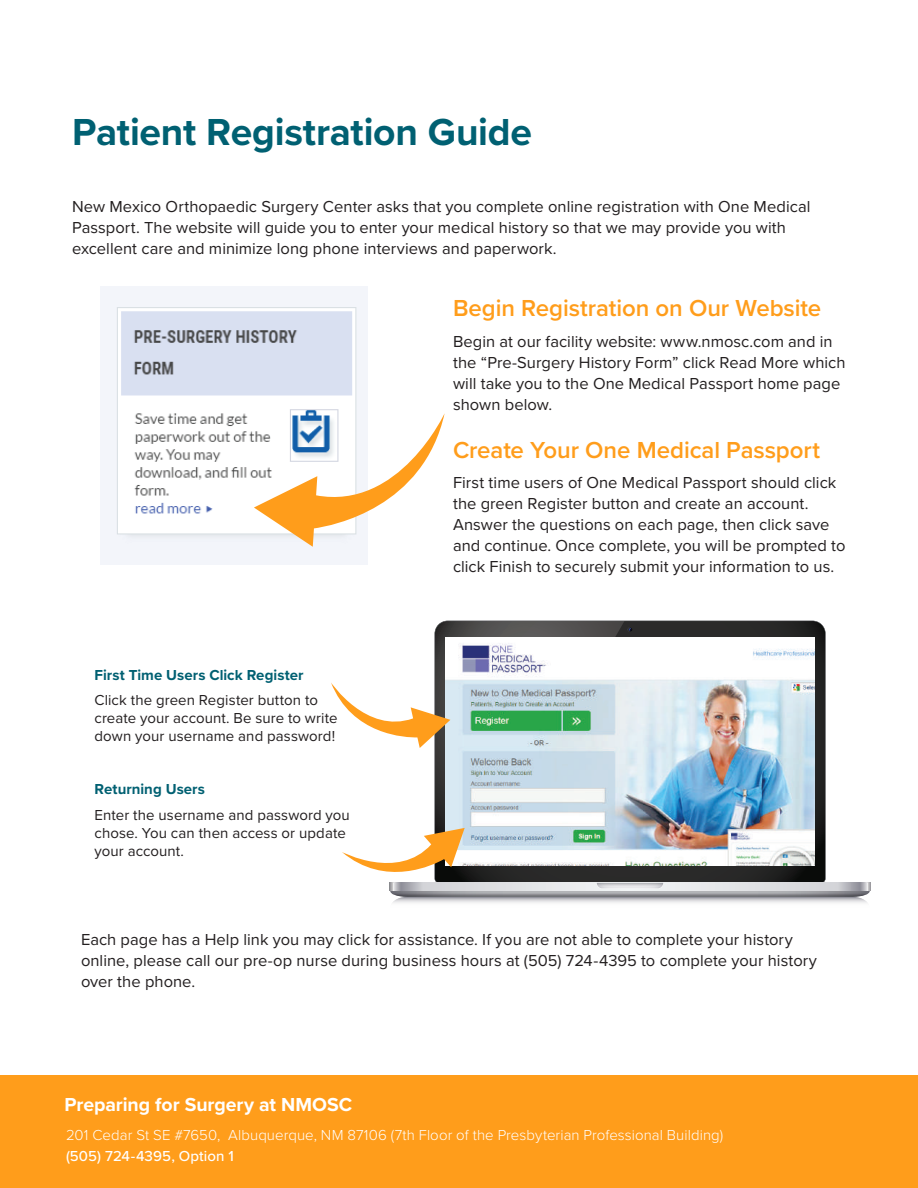
<style>
.page{position:relative;width:918px;height:1188px;background:#fff}
.page>*{position:absolute;margin:0;border:0;box-sizing:border-box;transform-origin:0 0}
.t1{font:700 39px "Proxima Nova";letter-spacing:-.005em;color:#006072}
.t2{font:600 24px "Proxima Nova";letter-spacing:-.005em;color:#ff9d1b}
.t3{font:700 19.5px "Proxima Nova";letter-spacing:-.005em;color:#fff}
.t4{font:16.5px/21px "Proxima Nova";letter-spacing:.005em;color:#231f20}
.t5{font:15px/18px "Proxima Nova";letter-spacing:.005em;color:#231f20}
.t6{font:300 15px "Proxima Nova";letter-spacing:.005em;color:#fff}
.t7{font:700 15px "Proxima Nova";letter-spacing:.005em;color:#006072}
.t8{font:500 15px "Proxima Nova";letter-spacing:.005em;color:#fff}
</style>
<div class="page">
<img style="left:100px;top:286px;width:267px;height:279px">
<svg style="left:254px;top:413px;width:191px;height:134px"></svg>
<svg style="left:624px;top:621px;width:202px;height:207px;fill:#292929"></svg>
<svg style="left:628px;top:627px;width:5px;height:5px"></svg>
<svg style="left:435px;top:621px;width:189px;height:207px"></svg>
<img style="left:446px;top:638px;width:368px;height:190px">
<svg style="left:331px;top:682px;width:119px;height:66px"></svg>
<svg style="left:342px;top:828px;width:528px;height:75px"></svg>
<div style="left:0;top:1076px;width:918px;height:112px;background:#ff9d1b"></div>
<h1 class="t1" style="left:72px;top:103px;width:461px">Patient Registration Guide</h1>
<p class="t4" style="left:72px;top:196px;width:740px">New Mexico Orthopaedic Surgery Center asks that you complete online registration with One Medical<br>Passport. The website will guide you to enter your medical history so that we may provide you with excellent care and minimize long phone interviews and paperwork.</p>
<p class="t7" style="left:94px;top:664px;width:211px">First Time Users Click Register</p>
<p class="t5" style="left:94px;top:691px;width:245px">Click the green Register button to create your account. Be sure to write down your username and password!</p>
<p class="t7" style="left:94px;top:778px;width:112px">Returning Users</p>
<p class="t5" style="left:94px;top:806px;width:257px">Enter the username and password you chose. You can then access or update your account.</p>
<h2 class="t2" style="left:453px;top:290px;width:370px">Begin Registration on Our Website</h2>
<p class="t4" style="left:453px;top:331px;width:394px">Begin at our facility website: www.nmosc.com and in the “Pre-Surgery History Form” click Read More which will take you to the One Medical Passport home page shown below.</p>
<h2 class="t2" style="left:453px;top:432px;width:369px">Create Your One Medical Passport</h2>
<p class="t4" style="left:453px;top:472px;width:394px">First time users of One Medical Passport should click the green Register button and create an account.<br>Answer the questions on each page, then click save and continue. Once complete, you will be prompted to click Finish to securely submit your information to us.</p>
<p class="t4" style="left:81px;top:929px;width:738px">Each page has a Help link you may click for assistance. If you are not able to complete your history online, please call our pre-op nurse during business hours at (505) 724-4395 to complete your history over the phone.</p>
<p class="t3" style="left:64px;top:1090px;width:289px">Preparing for Surgery at NMOSC</p>
<p class="t6" style="left:66px;top:1123px;width:659px">201 Cedar St SE #7650, Albuquerque, NM 87106 (7th Floor of the Presbyterian Professional Building)</p>
<p class="t8" style="left:66px;top:1144px;width:169px">(505) 724-4395, Option 1</p>
</div>
